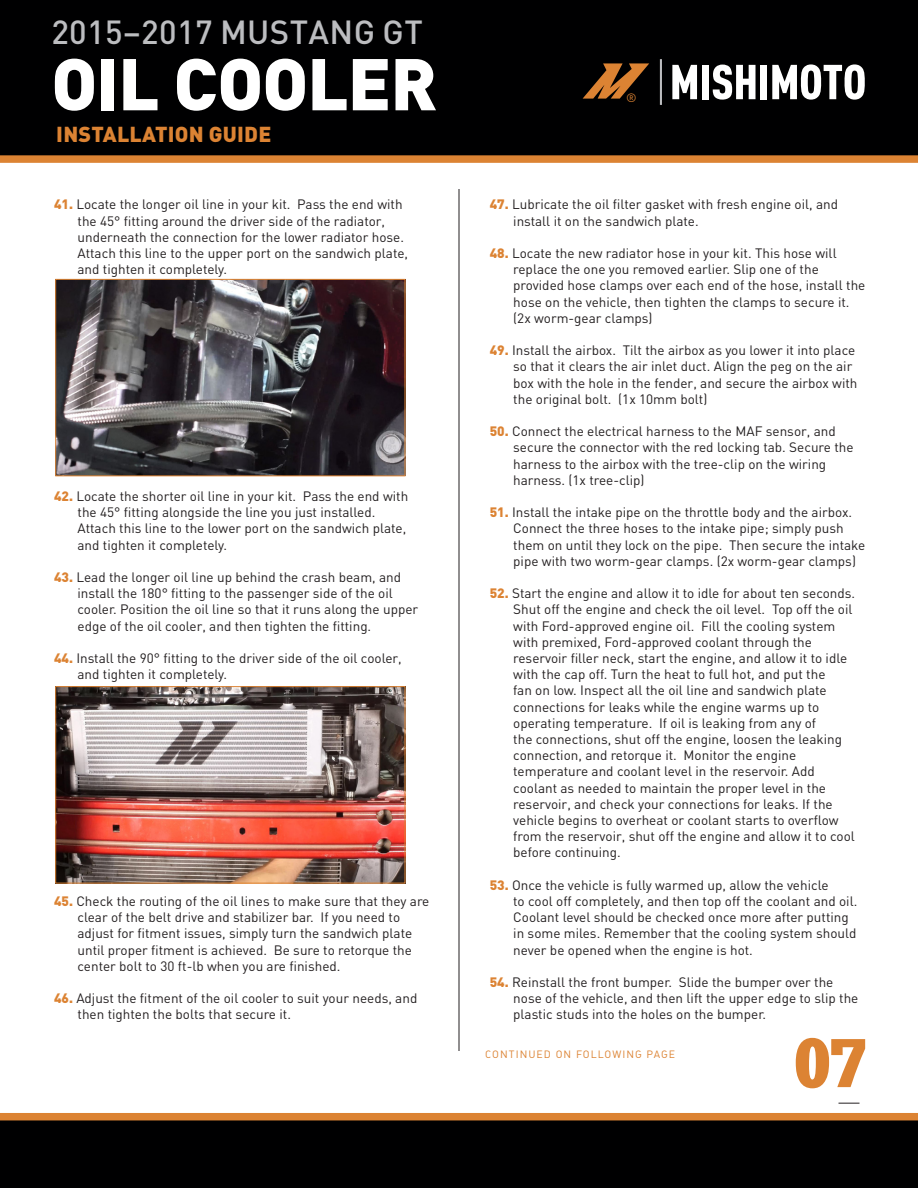
<style>
.page{position:relative;width:918px;height:1188px;background:#fff}
.page>*{position:absolute;margin:0;border:0;box-sizing:border-box;transform-origin:0 0}
.t1{font:900 72px "DIN";letter-spacing:-.015em;color:#fff}
.t2{font:72px "URW Egyptienne T Bold Extr Narr";color:#dc8333}
.t3{font:500 33px "DIN";letter-spacing:.01em;color:#bcbdc0}
.t4{font:900 21.45px "DIN";letter-spacing:.01em;color:#dc8333}
.t5{font:13.5px/16.2px "DIN";color:#231f20}
.Paragraph_Style_1{font:12px "DIN";color:#dc8333}
.t6{font:10.5px "DIN Regular Alternate";letter-spacing:.1em;color:#dc8333}
.s1{font-weight:900;color:#dc8333}
</style>
<div class="page">
<svg style="left:0;top:1113px;width:918px;height:75px;background:#150d05"></svg>
<div style="left:0;top:0;width:918px;height:163px;background:#000001"></div>
<svg style="left:672px;top:65px;width:25px;height:34px"></svg>
<div style="left:702px;top:65px;width:7px;height:34px;background:#fff"></div>
<svg style="left:713px;top:65px;width:43px;height:35px"></svg>
<div style="left:760px;top:65px;width:7px;height:34px;background:#fff"></div>
<svg style="left:772px;top:64px;width:93px;height:36px"></svg>
<svg style="left:583px;top:63px;width:66px;height:36px;background:#663d18"></svg>
<hr style="left:660px;top:59px;width:2px;height:46px;background:#bcbdc0">
<svg style="left:839px;top:1103px;width:21px;height:1px"></svg>
<hr style="left:459px;top:189px;width:1px;height:862px;background:#231f20">
<img style="left:57px;top:281px;width:346px;height:193px">
<div style="left:55px;top:279px;width:350px;height:197px;border:1px solid #dc8333"></div>
<img style="left:57px;top:688px;width:346px;height:193px">
<div style="left:55px;top:686px;width:350px;height:197px;border:1px solid #dc8333"></div>
<p class="t3" style="left:51px;top:11px;width:373px">2015–2017 MUSTANG GT</p>
<p class="t1" style="left:51px;top:36px;width:387px">OIL COOLER</p>
<p class="t4" style="left:56px;top:120px;width:217px">INSTALLATION GUIDE</p>
<p class="t5" style="left:78px;top:196px;width:332px;text-indent:-24px"><span class="s1">41.</span> Locate the longer oil line in your kit. Pass the end with the 45° fitting around the driver side of the radiator, underneath the connection for the lower radiator hose.<br>Attach this line to the upper port on the sandwich plate, and tighten it completely.</p>
<p class="t5" style="left:78px;top:488px;width:332px;text-indent:-24px"><span class="s1">42.</span> Locate the shorter oil line in your kit. Pass the end with the 45° fitting alongside the line you just installed.<br>Attach this line to the lower port on the sandwich plate, and tighten it completely.</p>
<p class="t5" style="left:78px;top:569px;width:342px;text-indent:-24px"><span class="s1">43.</span> Lead the longer oil line up behind the crash beam, and install the 180° fitting to the passenger side of the oil cooler. Position the oil line so that it runs along the upper edge of the oil cooler, and then tighten the fitting.</p>
<p class="t5" style="left:78px;top:650px;width:326px;text-indent:-24px"><span class="s1">44.</span> Install the 90° fitting to the driver side of the oil cooler, and tighten it completely.</p>
<p class="t5" style="left:78px;top:893px;width:353px;text-indent:-24px"><span class="s1">45.</span> Check the routing of the oil lines to make sure that they are clear of the belt drive and stabilizer bar. If you need to adjust for fitment issues, simply turn the sandwich plate until proper fitment is achieved. Be sure to retorque the center bolt to 30 ft-lb when you are finished.</p>
<p class="t5" style="left:78px;top:990px;width:341px;text-indent:-24px"><span class="s1">46.</span> Adjust the fitment of the oil cooler to suit your needs, and then tighten the bolts that secure it.</p>
<p class="Paragraph_Style_1" style="left:626px;top:90px;width:12px">®</p>
<p class="t5" style="left:513px;top:196px;width:326px;text-indent:-24px"><span class="s1">47.</span> Lubricate the oil filter gasket with fresh engine oil, and install it on the sandwich plate.</p>
<p class="t5" style="left:513px;top:245px;width:354px;text-indent:-24px"><span class="s1">48.</span> Locate the new radiator hose in your kit. This hose will replace the one you removed earlier. Slip one of the provided hose clamps over each end of the hose, install the hose on the vehicle, then tighten the clamps to secure it. (2x worm-gear clamps)</p>
<p class="t5" style="left:513px;top:342px;width:346px;text-indent:-24px"><span class="s1">49.</span> Install the airbox. Tilt the airbox as you lower it into place so that it clears the air inlet duct. Align the peg on the air box with the hole in the fender, and secure the airbox with the original bolt. (1x 10mm bolt)</p>
<p class="t5" style="left:513px;top:423px;width:342px;text-indent:-24px"><span class="s1">50.</span> Connect the electrical harness to the MAF sensor, and secure the connector with the red locking tab. Secure the harness to the airbox with the tree-clip on the wiring harness. (1x tree-clip)</p>
<p class="t5" style="left:513px;top:504px;width:353px;text-indent:-24px"><span class="s1">51.</span> Install the intake pipe on the throttle body and the airbox.<br>Connect the three hoses to the intake pipe; simply push them on until they lock on the pipe. Then secure the intake pipe with two worm-gear clamps. (2x worm-gear clamps)</p>
<p class="t5" style="left:513px;top:585px;width:343px;text-indent:-24px"><span class="s1">52.</span> Start the engine and allow it to idle for about ten seconds.<br>Shut off the engine and check the oil level. Top off the oil with Ford-approved engine oil. Fill the cooling system with premixed, Ford-approved coolant through the reservoir filler neck, start the engine, and allow it to idle with the cap off. Turn the heat to full hot, and put the<br>fan on low. Inspect all the oil line and sandwich plate connections for leaks while the engine warms up to operating temperature. If oil is leaking from any of<br>the connections, shut off the engine, loosen the leaking connection, and retorque it. Monitor the engine temperature and coolant level in the reservoir. Add coolant as needed to maintain the proper level in the reservoir, and check your connections for leaks. If the vehicle begins to overheat or coolant starts to overflow from the reservoir, shut off the engine and allow it to cool before continuing.</p>
<p class="t5" style="left:513px;top:876px;width:346px;text-indent:-24px"><span class="s1">53.</span> Once the vehicle is fully warmed up, allow the vehicle<br>to cool off completely, and then top off the coolant and oil.<br>Coolant level should be checked once more after putting in some miles. Remember that the cooling system should never be opened when the engine is hot.</p>
<p class="t5" style="left:513px;top:974px;width:347px;text-indent:-24px"><span class="s1">54.</span> Reinstall the front bumper. Slide the bumper over the nose of the vehicle, and then lift the upper edge to slip the plastic studs into the holes on the bumper.</p>
<p class="t6" style="left:485px;top:1048px;width:192px">CONTINUED ON FOLLOWING PAGE</p>
<p class="t2" style="left:794px;top:1020px;width:73px">07</p>
</div>
